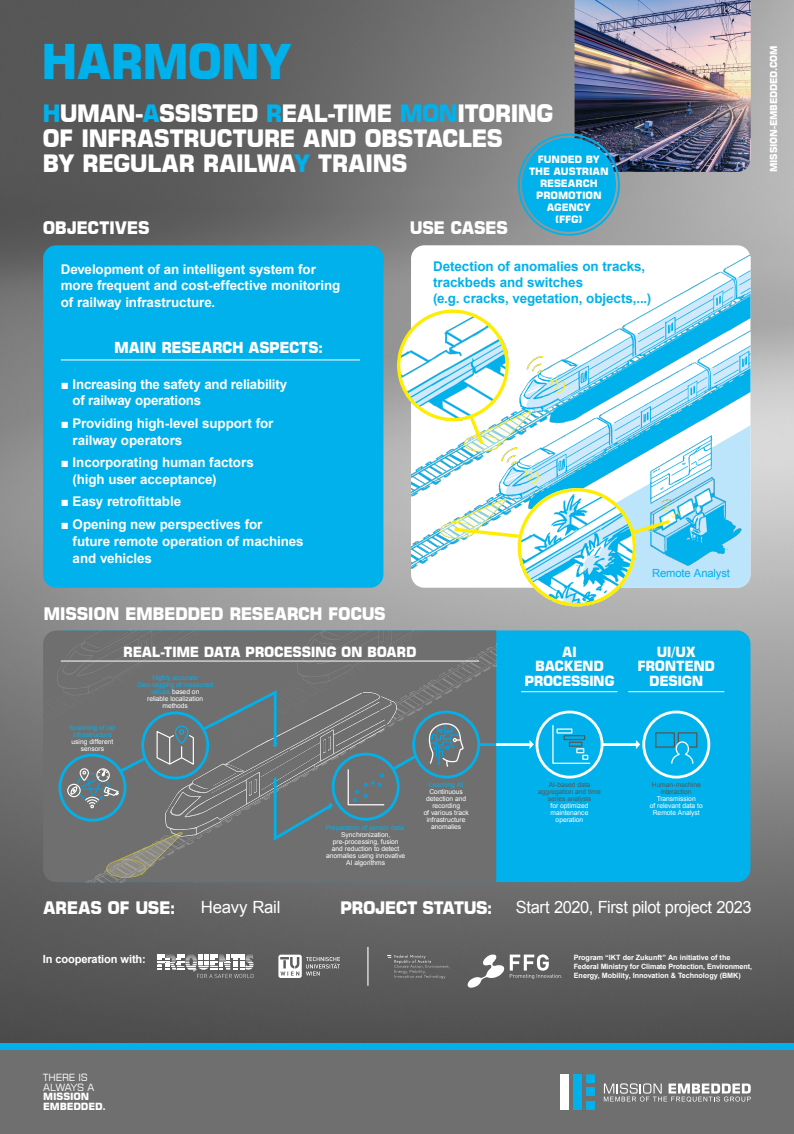
<style>
.page{position:relative;width:794px;height:1134px;background:#fff}
.page>*{position:absolute;margin:0;border:0;box-sizing:border-box;transform-origin:0 0}
.t1{font:700 47.8px "Square 721 BT";letter-spacing:-.03em;color:#00b1eb}
.t2{font:700 23.92px/24.8px "Square 721 BT";letter-spacing:-.035em;color:#fff}
.t3{font:700 17.2px "Square 721 BT";letter-spacing:-.025em;color:#fff}
.t4{font:16.8px "Arial";letter-spacing:-.025em;color:#fff}
.t5{font:700 15.12px "Square 721 BT";letter-spacing:-.02em;color:#fff}
.t6{font:700 14px/14.6px "Square 721 BT";letter-spacing:-.025em;color:#fff;text-align:center}
.t7{font:700 13.4px/16.2px "Arial";letter-spacing:-.005em;color:#fff}
.t8{font:700 13.4px/16.2px "Arial";letter-spacing:-.005em;color:#00b1eb}
.t9{font:700 11.24px "Arial";letter-spacing:-.015em;color:#fff}
.t10{font:11.24px "Arial";letter-spacing:-.015em;color:#00b1eb}
.t11{font:700 10.08px/12px "Square 721 BT";letter-spacing:-.01em;color:#fff;text-align:center}
.t12{font:700 9.88px/9.4px "Square 721 BT";letter-spacing:-.015em;color:#fff}
.t13{font:9.88px/9.4px "Square 721 BT";letter-spacing:-.015em;color:#fff}
.t14{font:700 9.56px "Square 721 BT";letter-spacing:-.02em;color:#fff}
.t15{font:700 7.28px/9.2px "Arial";letter-spacing:-.005em;color:#fff}
.t16{font:6.72px/7px "Arial";letter-spacing:-.005em;color:#fff;text-align:center}
.t17{font:6.72px/7px "Arial";letter-spacing:-.01em;color:#00b1eb;text-align:center}
.t18{font:6.72px/7px "Arial";letter-spacing:-.005em;color:#575756;text-align:center}
.s1{color:#00b1eb}
.s2{color:#fff}
</style>
<div class="page">
<img style="left:0;top:0;width:794px;height:1043px">
<div style="left:0;top:1043px;width:794px;height:91px;background:#706f6f"></div>
<div style="left:0;top:1043px;width:794px;height:7px;background:#00b1eb"></div>
<svg style="left:604px;top:1083px;width:146px;height:19px"></svg>
<div style="left:560px;top:1074px;width:8px;height:35px;background:#fff"></div>
<div style="left:573px;top:1074px;width:9px;height:35px;background:#00b1eb"></div>
<div style="left:586px;top:1074px;width:9px;height:9px;background:#00b1eb"></div>
<div style="left:586px;top:1087px;width:9px;height:9px;background:#00b1eb"></div>
<div style="left:586px;top:1101px;width:9px;height:8px;background:#00b1eb"></div>
<img style="left:574px;top:0;width:176px;height:172px">
<div style="left:518px;top:134px;width:102px;height:102px;border:2px solid #00b1eb;border-radius:50%"></div>
<div style="left:522px;top:138px;width:94px;height:94px;background:#00b1eb;border-radius:50%"></div>
<div style="left:43px;top:245px;width:340px;height:343px;background:#00b1eb;border-radius:13px"></div>
<hr style="left:61px;top:360px;width:299px;height:1px;background:#fff">
<svg style="left:521px;top:580px;width:229px;height:8px"></svg>
<img style="left:411px;top:514px;width:339px;height:66px">
<img style="left:411px;top:245px;width:339px;height:269px">
<img style="left:397px;top:309px;width:112px;height:112px;border-radius:56px">
<div style="left:397px;top:309px;width:112px;height:112px;border:3px solid #ffed00;border-radius:50%"></div>
<img style="left:423px;top:407px;width:327px;height:163px">
<svg style="left:629px;top:518px;width:43px;height:19px"></svg>
<img style="left:518px;top:488px;width:118px;height:118px;border-radius:59px">
<div style="left:518px;top:488px;width:118px;height:118px;border:3px solid #ffed00;border-radius:50%"></div>
<div style="left:53px;top:630px;width:697px;height:252px;background:#00b1eb;border-radius:13px"></div>
<svg style="left:43px;top:630px;width:453px;height:252px;background:#6a7376"></svg>
<div style="left:69px;top:641px;width:427px;height:241px;background:#706f6f"></div>
<div style="left:67px;top:784px;width:14px;height:13px;border:1px solid #fff;border-radius:50%"></div>
<div style="left:332px;top:753px;width:68px;height:68px;border:3px solid #00b1eb;border-radius:50%"></div>
<div style="left:412px;top:711px;width:68px;height:67px;border:3px solid #00b1eb;border-radius:50%"></div>
<svg style="left:428px;top:722px;width:36px;height:46px"></svg>
<svg style="left:70px;top:754px;width:79px;height:54px;background:#6c7f86"></svg>
<svg style="left:347px;top:760px;width:72px;height:46px;background:#6a777d"></svg>
<hr style="left:479px;top:743px;width:17px;height:3px;background:#00b1eb">
<div style="left:642px;top:711px;width:68px;height:67px;border:3px solid #fff;border-radius:50%"></div>
<div style="left:655px;top:732px;width:20px;height:16px;border:1px solid #575756"></div>
<svg style="left:670px;top:732px;width:28px;height:32px"></svg>
<hr style="left:496px;top:743px;width:34px;height:3px;background:#fff">
<svg style="left:529px;top:740px;width:5px;height:9px"></svg>
<hr style="left:602px;top:743px;width:34px;height:3px;background:#fff">
<svg style="left:636px;top:740px;width:4px;height:9px"></svg>
<div style="left:535px;top:711px;width:68px;height:67px;border:3px solid #fff;border-radius:50%"></div>
<svg style="left:552px;top:725px;width:39px;height:39px"></svg>
<div style="left:563px;top:735px;width:22px;height:5px;border:1px solid #575756"></div>
<svg style="left:156px;top:760px;width:38px;height:6px"></svg>
<svg style="left:270px;top:771px;width:65px;height:72px;background:#67767b"></svg>
<img style="left:63px;top:816px;width:135px;height:66px">
<hr style="left:61px;top:661px;width:418px;height:1px;background:#fff">
<hr style="left:521px;top:691px;width:96px;height:1px;background:#fff">
<img style="left:43px;top:630px;width:207px;height:114px">
<img style="left:124px;top:631px;width:336px;height:129px">
<hr style="left:628px;top:691px;width:96px;height:1px;background:#fff">
<svg style="left:467px;top:954px;width:37px;height:34px"></svg>
<svg style="left:510px;top:954px;width:52px;height:25px"></svg>
<svg style="left:278px;top:955px;width:62px;height:23px"></svg>
<svg style="left:157px;top:955px;width:97px;height:23px"></svg>
<hr style="left:367px;top:947px;width:1px;height:39px;background:#fff">
<svg style="left:387px;top:955px;width:62px;height:24px"></svg>
<h1 class="t1" style="left:41px;top:33px;width:252px">HARMONY</h1>
<h2 class="t2" style="left:43px;top:101px;width:512px"><span class="s1">H</span>UMAN-<span class="s1">A</span>SSISTED <span class="s1">R</span>EAL-TIME <span class="s1">MON</span>ITORING<br>OF INFRASTRUCTURE AND OBSTACLES<br>BY REGULAR RAILWA<span class="s1">Y</span> TRAINS</h2>
<p class="t11" style="left:529px;top:153px;width:81px">FUNDED BY<br>THE AUSTRIAN<br>RESEARCH<br>PROMOTION<br>AGENCY<br>(FFG)</p>
<p class="t3" style="left:43px;top:217px;width:108px">OBJECTIVES</p>
<p class="t7" style="left:61px;top:262px;width:281px">Development of an intelligent system for more frequent and cost-effective monitoring of railway infrastructure.</p>
<p class="t5" style="left:114px;top:339px;width:211px">MAIN RESEARCH ASPECTS:</p>
<p class="t7" style="left:61px;top:376px;width:228px">■ Increasing the safety and reliability</p>
<p class="t7" style="left:61px;top:393px;width:142px"><span class="s1">■</span> of railway operations</p>
<p class="t7" style="left:61px;top:415px;width:214px">■ Providing high-level support for</p>
<p class="t7" style="left:61px;top:432px;width:123px"><span class="s1">■</span> railway operators</p>
<p class="t7" style="left:61px;top:455px;width:194px">■ Incorporating human factors</p>
<p class="t7" style="left:61px;top:472px;width:157px"><span class="s1">■</span> (high user acceptance)</p>
<p class="t7" style="left:61px;top:494px;width:122px">■ Easy retrofittable</p>
<p class="t7" style="left:61px;top:516px;width:203px">■ Opening new perspectives for</p>
<p class="t7" style="left:61px;top:533px;width:244px"><span class="s1">■</span> future remote operation of machines</p>
<p class="t7" style="left:61px;top:550px;width:93px"><span class="s1">■</span> and vehicles</p>
<p class="t3" style="left:410px;top:217px;width:99px">USE CASES</p>
<p class="t8" style="left:433px;top:259px;width:220px">Detection of anomalies on tracks, trackbeds and switches<br>(e.g. cracks, vegetation, objects,...)</p>
<p class="t3" style="left:44px;top:603px;width:344px">MISSION EMBEDDED RESEARCH FOCUS</p>
<p class="t17" style="left:70px;top:724px;width:47px">Scanning of rail infrastructure</p>
<p class="t16" style="left:72px;top:738px;width:43px">using different sensors</p>
<p class="t6" style="left:123px;top:644px;width:295px">REAL-TIME DATA PROCESSING ON BOARD</p>
<p class="t6" style="left:524px;top:644px;width:92px">AI<br>BACKEND<br>PROCESSING</p>
<p class="t17" style="left:137px;top:674px;width:77px">Highly accurate<br>Geo-tagging of measured values <span class="s2">based on<br>reliable localization methods</span></p>
<p class="t17" style="left:326px;top:824px;width:81px">Preparation of sensor data:</p>
<p class="t16" style="left:326px;top:831px;width:81px">Synchronization, pre-processing, fusion<br>and reduction to detect anomalies using innovative<br>AI algorithms</p>
<p class="t17" style="left:429px;top:781px;width:36px">Learning AI</p>
<p class="t16" style="left:424px;top:788px;width:47px">Continuous detection and recording<br>of various track infrastructure anomalies</p>
<p class="t18" style="left:538px;top:782px;width:64px">AI-based data aggregation and time series analysis</p>
<p class="t16" style="left:550px;top:803px;width:39px">for optimized maintenance operation</p>
<p class="t10" style="left:652px;top:566px;width:79px">Remote Analyst</p>
<p class="t6" style="left:637px;top:644px;width:79px">UI/UX<br>FRONTEND<br>DESIGN</p>
<p class="t18" style="left:652px;top:782px;width:50px">Human-machine interaction</p>
<p class="t16" style="left:650px;top:796px;width:54px">Transmission<br>of relevant data to<br>Remote Analyst</p>
<p class="t3" style="left:43px;top:897px;width:134px">AREAS OF USE:</p>
<p class="t4" style="left:201px;top:896px;width:81px">Heavy Rail</p>
<p class="t3" style="left:340px;top:897px;width:154px">PROJECT STATUS:</p>
<p class="t4" style="left:516px;top:896px;width:237px">Start 2020, First pilot project 2023</p>
<p class="t9" style="left:43px;top:951px;width:104px">In cooperation with:</p>
<p class="t15" style="left:574px;top:953px;width:180px">Program “IKT der Zukunft” An initiative of the<br>Federal Ministry for Climate Protection, Environment,<br>Energy, Mobility, Innovation &amp; Technology (BMK)</p>
<p class="t14" style="left:767px;top:172px;width:128px;rotate:-90deg">MISSION-EMBEDDED.COM</p>
<p class="t13" style="left:43px;top:1073px;width:53px">THERE IS<br>ALWAYS A</p>
<p class="t12" style="left:43px;top:1092px;width:64px">MISSION<br>EMBEDDED.</p>
</div>
